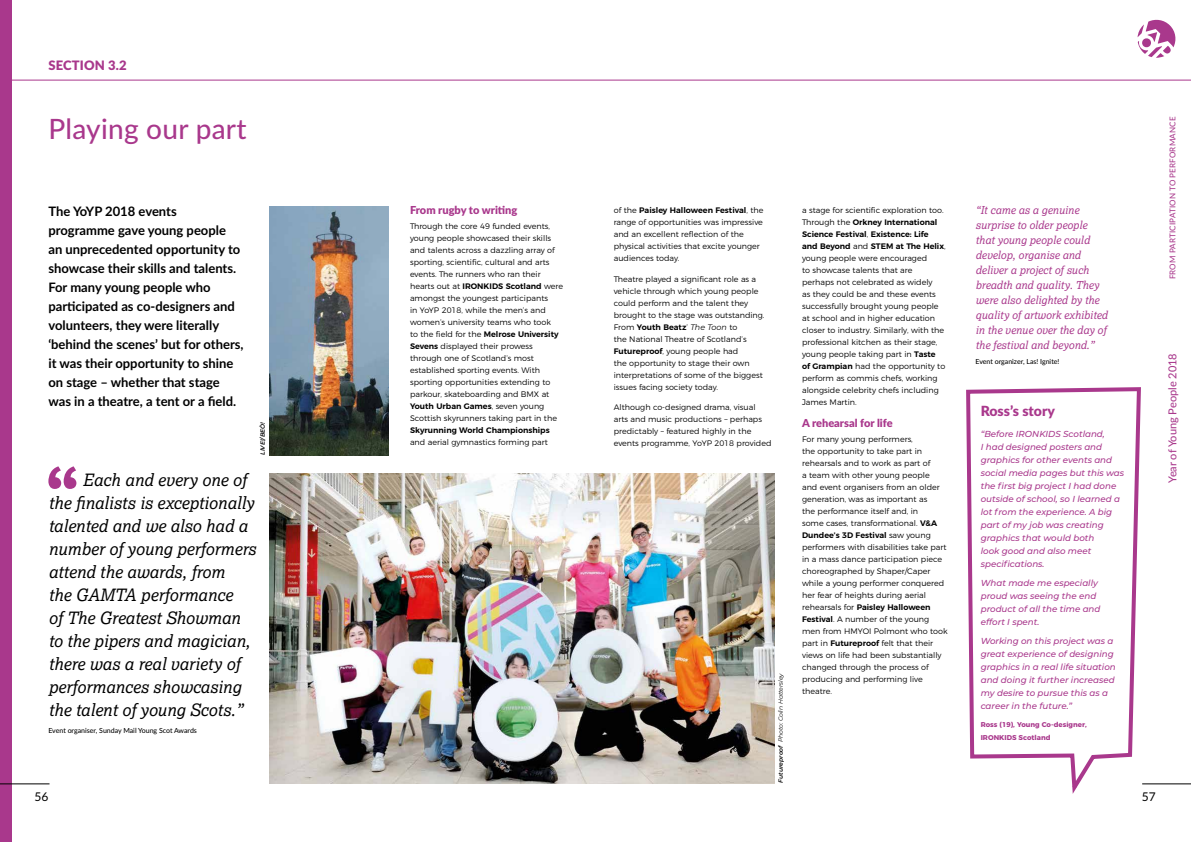
<style>
.page{position:relative;width:1191px;height:842px;background:#fff}
.page>*{position:absolute;margin:0;border:0;box-sizing:border-box;transform-origin:0 0}
.t1{font:500 28px "Lato";letter-spacing:.01em;color:#a9388c}
.t2{font:italic 17px/23px "Lexia";color:#000}
.t3{font:900 14px "Lato";color:#a9388c}
.t4{font:700 13px/19px "Lato";color:#000}
.t5{font:900 13px "Lato";letter-spacing:.01em;color:#a9388c}
.t6{font:12px "Lato";color:#000}
.t7{font:italic 11px/15px "Lexia";color:#a9388c}
.t8{font:900 11px "Lato";color:#a9388c}
.t9{font:500 11px "Lato";color:#a9388c}
.t10{font:italic 500 8.7px/13px "Montserrat";color:#a9388c}
.t11{font:300 8px/12px "Montserrat";color:#000}
.t12{font:500 8px "Lato";letter-spacing:.02em;color:#a9388c}
.t13{font:600 8px "Montserrat";color:#000}
.t14{font:500 7px "Lato";color:#000}
.t15{font:700 7px/13px "Montserrat";color:#a9388c}
.t16{font:italic 6px "Montserrat";color:#000}
.t17{font:italic 600 6px "Montserrat";color:#000}
.s1{font-weight:600}
.s2{font-weight:400;font-style:italic}
</style>
<div class="page">
<img style="left:269px;top:473px;width:505px;height:311px">
<svg style="left:1137px;top:19px;width:39px;height:39px"></svg>
<div style="left:0;top:0;width:12px;height:842px;background:#a9388c"></div>
<hr style="left:7px;top:80px;width:1184px;height:1px;background:#a9388c">
<hr style="left:1142px;top:784px;width:49px;height:1px;background:#000">
<hr style="left:0;top:784px;width:50px;height:1px;background:#000">
<img style="left:269px;top:207px;width:119px;height:248px">
<svg style="left:966px;top:387px;width:178px;height:407px"></svg>
<svg style="left:48px;top:466px;width:29px;height:23px"></svg>
<p class="t5" style="left:48px;top:55px;width:80px">SECTION 3.2</p>
<h1 class="t1" style="left:48px;top:109px;width:200px">Playing our part</h1>
<p class="t4" style="left:48px;top:201px;width:179px">The YoYP 2018 events programme gave young people</p>
<p class="t4" style="left:48px;top:239px;width:193px">an unprecedented opportunity to</p>
<p class="t4" style="left:48px;top:258px;width:189px">showcase their skills and talents.</p>
<p class="t4" style="left:48px;top:277px;width:164px">For many young people who</p>
<p class="t4" style="left:48px;top:296px;width:197px">participated as co-designers and volunteers, they were literally ‘behind the scenes’ but for others,</p>
<p class="t4" style="left:48px;top:353px;width:186px">it was their opportunity to shine on stage – whether that stage</p>
<p class="t4" style="left:48px;top:391px;width:189px">was in a theatre, a tent or a field.</p>
<p class="t17" style="left:258px;top:455px;width:35px;rotate:-90deg">LIVE!/BEÒ!</p>
<p class="t2" style="left:83px;top:468px;width:165px">Each and every one of</p>
<p class="t2" style="left:48px;top:491px;width:207px">the finalists is exceptionally</p>
<p class="t2" style="left:48px;top:514px;width:209px">talented and we also had a number of young performers attend the awards, from</p>
<p class="t2" style="left:48px;top:583px;width:186px">the GAMTA performance</p>
<p class="t2" style="left:48px;top:606px;width:203px">of The Greatest Showman to the pipers and magician, there was a real variety of</p>
<p class="t2" style="left:48px;top:675px;width:194px">performances showcasing</p>
<p class="t2" style="left:48px;top:698px;width:196px">the talent of young Scots.”</p>
<p class="t14" style="left:48px;top:725px;width:150px">Event organiser, Sunday Mail Young Scot Awards</p>
<p class="t8" style="left:410px;top:202px;width:109px">From rugby to writing</p>
<p class="t11" style="left:410px;top:220px;width:155px">Through the core 49 funded events, young people showcased their skills and talents across a dazzling array of sporting, scientifc, cultural and arts events. The runners who ran their hearts out at <span class="s1">IRONKIDS Scotland</span> were amongst the youngest participants<br>in YoYP 2018, while the men’s and women’s university teams who took<br>to the feld for the <span class="s1">Melrose University Sevens</span> displayed their prowess through one of Scotland’s most established sporting events. With sporting opportunities extending to parkour, skateboarding and BMX at <span class="s1">Youth Urban Games</span>, seven young Scottish skyrunners taking part in the</p>
<p class="t11" style="left:614px;top:204px;width:151px">of the <span class="s1">Paisley Halloween Festival</span>, the range of opportunities was impressive and an excellent refection of the physical activities that excite younger audiences today.</p>
<p class="t11" style="left:614px;top:272px;width:152px">Theatre played a signifcant role as a vehicle through which young people could perform and the talent they brought to the stage was outstanding.<br>From <span class="s1">Youth Beatz</span>’ <span class="s2">The Toon</span> to<br>the National Theatre of Scotland’s <span class="s1">Futureproof</span>, young people had<br>the opportunity to stage their own interpretations of some of the biggest issues facing society today.</p>
<p class="t11" style="left:614px;top:401px;width:150px">Although co-designed drama, visual arts and music productions – perhaps</p>
<p class="t13" style="left:410px;top:424px;width:141px">Skyrunning World Championships</p>
<p class="t11" style="left:614px;top:425px;width:139px">predictably – featured highly in the</p>
<p class="t11" style="left:410px;top:436px;width:139px">and aerial gymnastics forming part</p>
<p class="t11" style="left:614px;top:437px;width:159px">events programme, YoYP 2018 provided</p>
<p class="t16" style="left:776px;top:783px;width:112px;rotate:-90deg"><span class="s1">Futureproof</span> Photo: Colin Hattersley</p>
<p class="t11" style="left:802px;top:204px;width:145px">a stage for scientifc exploration too.<br>Through the <span class="s1">Orkney International Science Festival</span>, <span class="s1">Existence: Life and Beyond</span> and <span class="s1">STEM at The Helix</span>, young people were encouraged<br>to showcase talents that are perhaps not celebrated as widely<br>as they could be and these events successfully brought young people at school and in higher education closer to industry. Similarly, with the professional kitchen as their stage, young people taking part in <span class="s1">Taste of Grampian</span> had the opportunity to perform as commis chefs, working alongside celebrity chefs including James Martin.</p>
<p class="t8" style="left:802px;top:415px;width:92px">A rehearsal for life</p>
<p class="t11" style="left:802px;top:433px;width:112px">For many young performers,</p>
<p class="t11" style="left:802px;top:445px;width:121px">the opportunity to take part in</p>
<p class="t11" style="left:802px;top:457px;width:147px">rehearsals and to work as part of<br>a team with other young people<br>and event organisers from an older generation, was as important as<br>the performance itself and, in<br>some cases, transformational. <span class="s1">V&amp;A Dundee’s 3D Festival</span> saw young performers with disabilities take part in a mass dance participation piece choreographed by Shaper/Caper while a young performer conquered her fear of heights during aerial rehearsals for <span class="s1">Paisley Halloween Festival</span>. A number of the young men from HMYOI Polmont who took part in <span class="s1">Futureproof</span> felt that their views on life had been substantially</p>
<p class="t11" style="left:802px;top:661px;width:129px">changed through the process of producing and performing live</p>
<p class="t11" style="left:802px;top:685px;width:32px">theatre.</p>
<p class="t7" style="left:975px;top:202px;width:134px">“It came as a genuine surprise to older people that young people could develop, organise and deliver a project of such breadth and quality. They were also delighted by the quality of artwork exhibited in the venue over the day of the festival and beyond.”</p>
<p class="t14" style="left:975px;top:356px;width:85px">Event organizer, Las! Ignite!</p>
<p class="t3" style="left:980px;top:400px;width:76px">Ross’s story</p>
<p class="t10" style="left:980px;top:427px;width:145px">“Before IRONKIDS Scotland,<br>I had designed posters and graphics for other events and social media pages but this was the frst big project I had done outside of school, so I learned a lot from the experience. A big part of my job was creating graphics that would both<br>look good and also meet specifcations.</p>
<p class="t10" style="left:980px;top:576px;width:121px">What made me especially proud was seeing the end product of all the time and effort I spent.</p>
<p class="t10" style="left:980px;top:634px;width:136px">Working on this project was a great experience of designing graphics in a real life situation and doing it further increased my desire to pursue this as a career in the future.”</p>
<p class="t15" style="left:980px;top:718px;width:107px">Ross (19), Young Co-designer,<br>IRONKIDS Scotland</p>
<h3 class="t6" style="left:34px;top:788px;width:15px">56</h3>
<h3 class="t6" style="left:1141px;top:788px;width:15px">57</h3>
<p class="t12" style="left:1166px;top:279px;width:164px;rotate:-90deg">FROM PARTICIPATION TO PERFORMANCE</p>
<h3 class="t9" style="left:1164px;top:483px;width:131px;rotate:-90deg">Year of Young People 2018</h3>
</div>
